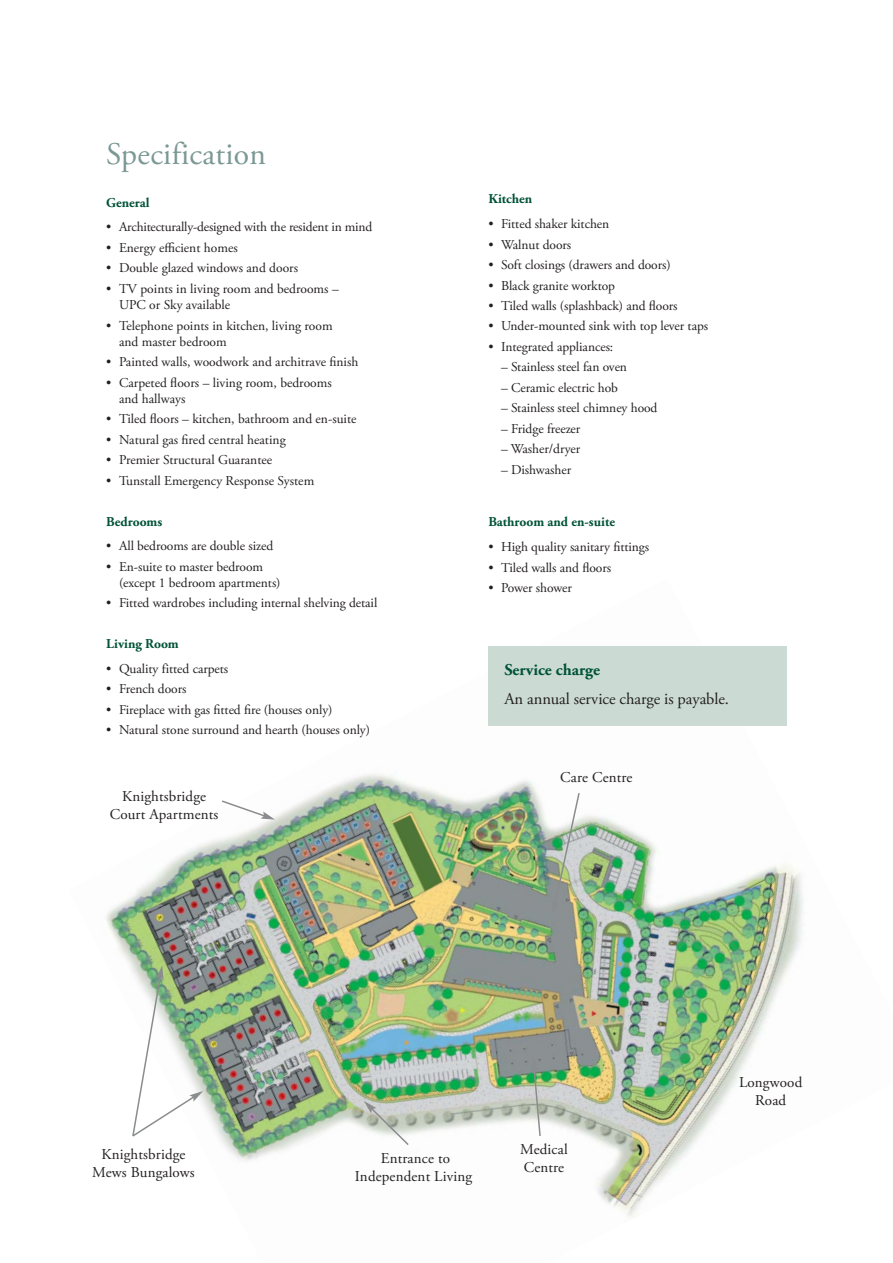
<style>
.page{position:relative;width:893px;height:1263px;background:#fff}
.page>*{position:absolute;margin:0;border:0;box-sizing:border-box;transform-origin:0 0}
.t1{font:31.5px "Adobe Garamond Pro";letter-spacing:.01em;color:#7b9895}
.t2{font:16.5px "Adobe Garamond Pro";letter-spacing:-.005em;color:#231f20}
.t3{font:700 16.5px "Adobe Garamond Pro";color:#005238}
.t4{font:15px/18px "Adobe Garamond Pro";letter-spacing:.01em;color:#231f20;text-align:center}
.t5{font:13.5px/16.2px "Adobe Garamond Pro";letter-spacing:-.005em;color:#231f20}
.t6{font:700 13.5px "Adobe Garamond Pro";color:#005238}
</style>
<div class="page">
<img style="left:106px;top:725px;width:698px;height:492px">
<div style="left:488px;top:646px;width:299px;height:79px;background:#cbdbd4"></div>
<img style="left:552px;top:791px;width:29px;height:123px">
<svg style="left:531px;top:1058px;width:11px;height:79px"></svg>
<svg style="left:364px;top:1101px;width:46px;height:46px"></svg>
<svg style="left:220px;top:799px;width:55px;height:20px"></svg>
<svg style="left:131px;top:965px;width:72px;height:173px"></svg>
<h1 class="t1" style="left:106px;top:142px;width:161px">Specification</h1>
<p class="t6" style="left:106px;top:197px;width:45px">General</p>
<p class="t5" style="left:106px;top:220px;width:268px">• Architecturally-designed with the resident in mind</p>
<p class="t5" style="left:106px;top:241px;width:133px">• Energy efficient homes</p>
<p class="t5" style="left:106px;top:261px;width:193px">• Double glazed windows and doors</p>
<p class="t5" style="left:119px;top:282px;width:221px;text-indent:-13px">• TV points in living room and bedrooms –<br>UPC or Sky available</p>
<p class="t5" style="left:119px;top:318px;width:215px;text-indent:-13px">• Telephone points in kitchen, living room and master bedroom</p>
<p class="t5" style="left:106px;top:355px;width:254px">• Painted walls, woodwork and architrave finish</p>
<p class="t5" style="left:119px;top:375px;width:214px;text-indent:-13px">• Carpeted floors – living room, bedrooms and hallways</p>
<p class="t5" style="left:106px;top:412px;width:252px">• Tiled floors – kitchen, bathroom and en-suite</p>
<p class="t5" style="left:106px;top:433px;width:181px">• Natural gas fired central heating</p>
<p class="t5" style="left:106px;top:453px;width:167px">• Premier Structural Guarantee</p>
<p class="t5" style="left:106px;top:473px;width:209px">• Tunstall Emergency Response System</p>
<p class="t6" style="left:106px;top:516px;width:58px">Bedrooms</p>
<p class="t5" style="left:106px;top:539px;width:168px">• All bedrooms are double sized</p>
<p class="t5" style="left:119px;top:560px;width:163px;text-indent:-13px">• En-suite to master bedroom (except 1 bedroom apartments)</p>
<p class="t5" style="left:106px;top:596px;width:273px">• Fitted wardrobes including internal shelving detail</p>
<p class="t6" style="left:106px;top:639px;width:74px">Living Room</p>
<p class="t5" style="left:106px;top:662px;width:124px">• Quality fitted carpets</p>
<p class="t5" style="left:106px;top:682px;width:82px">• French doors</p>
<p class="t5" style="left:106px;top:703px;width:228px">• Fireplace with gas fitted fire (houses only)</p>
<p class="t5" style="left:106px;top:723px;width:265px">• Natural stone surround and hearth (houses only)</p>
<p class="t4" style="left:110px;top:788px;width:110px">Knightsbridge<br>Court Apartments</p>
<p class="t6" style="left:488px;top:194px;width:46px">Kitchen</p>
<p class="t5" style="left:488px;top:217px;width:122px">• Fitted shaker kitchen</p>
<p class="t5" style="left:488px;top:237px;width:84px">• Walnut doors</p>
<p class="t5" style="left:488px;top:258px;width:184px">• Soft closings (drawers and doors)</p>
<p class="t5" style="left:488px;top:278px;width:128px">• Black granite worktop</p>
<p class="t5" style="left:488px;top:299px;width:191px">• Tiled walls (splashback) and floors</p>
<p class="t5" style="left:488px;top:319px;width:221px">• Under-mounted sink with top lever taps</p>
<p class="t5" style="left:488px;top:340px;width:126px">• Integrated appliances:</p>
<p class="t5" style="left:501px;top:360px;width:127px">– Stainless steel fan oven</p>
<p class="t5" style="left:501px;top:381px;width:118px">– Ceramic electric hob</p>
<p class="t5" style="left:501px;top:401px;width:158px">– Stainless steel chimney hood</p>
<p class="t5" style="left:501px;top:422px;width:81px">– Fridge freezer</p>
<p class="t5" style="left:501px;top:442px;width:81px">– Washer/dryer</p>
<p class="t5" style="left:501px;top:462px;width:72px">– Dishwasher</p>
<p class="t6" style="left:488px;top:517px;width:128px">Bathroom and en-suite</p>
<p class="t5" style="left:488px;top:540px;width:162px">• High quality sanitary fittings</p>
<p class="t5" style="left:488px;top:560px;width:124px">• Tiled walls and floors</p>
<p class="t5" style="left:488px;top:581px;width:85px">• Power shower</p>
<p class="t3" style="left:504px;top:663px;width:97px">Service charge</p>
<p class="t2" style="left:504px;top:692px;width:226px">An annual service charge is payable.</p>
<p class="t4" style="left:560px;top:770px;width:74px">Care Centre</p>
<p class="t4" style="left:92px;top:1147px;width:104px">Knightsbridge<br>Mews Bungalows</p>
<p class="t4" style="left:355px;top:1150px;width:119px">Entrance to<br>Independent Living</p>
<p class="t4" style="left:520px;top:1142px;width:49px;text-align:left">Medical<br>Centre</p>
<p class="t4" style="left:739px;top:1074px;width:65px">Longwood<br>Road</p>
</div>
